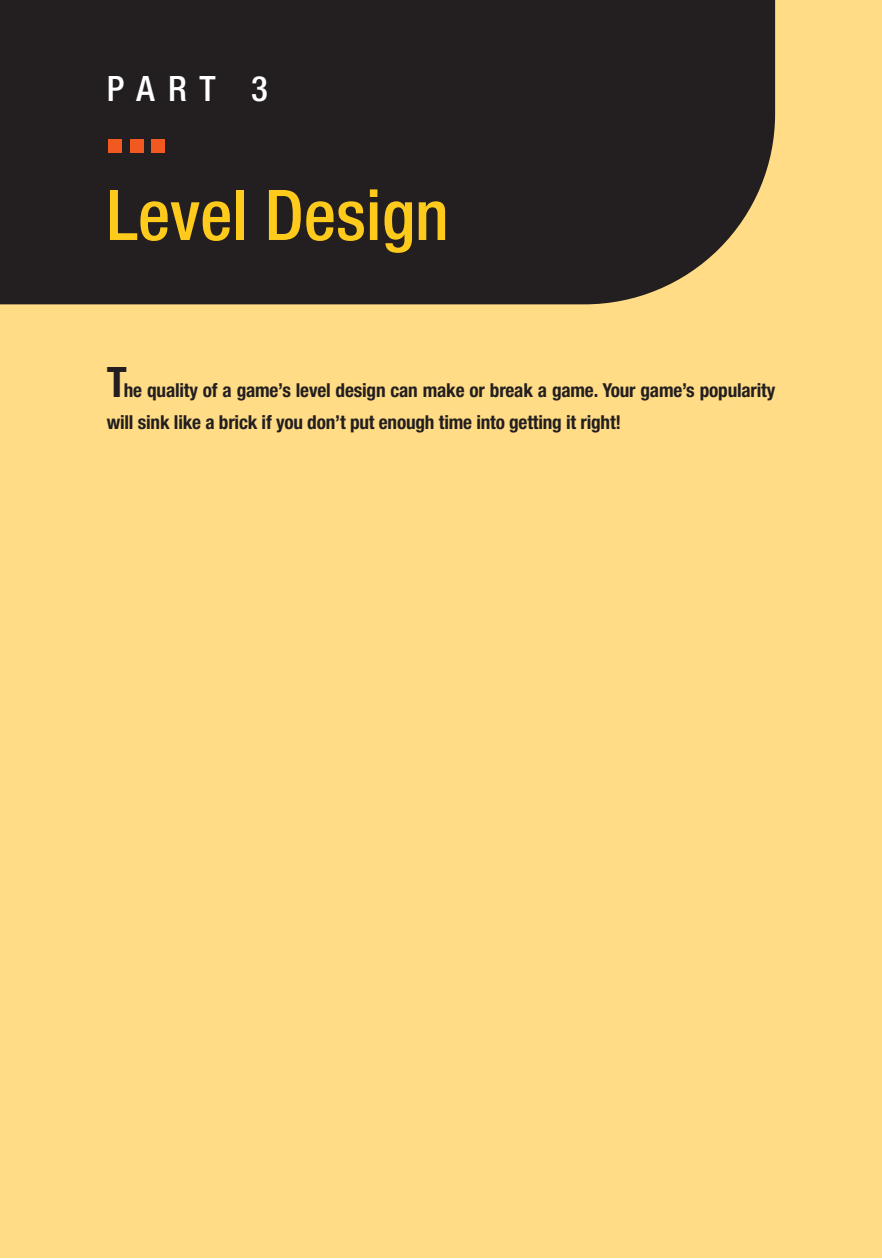
<style>
.page{position:relative;width:882px;height:1260px;background:#fff}
.page>*{position:absolute;margin:0;border:0;box-sizing:border-box;transform-origin:0 0}
.t1{font:500 condensed 70px "Helvetica Neue";color:#fecb1d}
.t2{font:500 condensed 35px "Helvetica Neue";color:#fff}
.t3{font:700 condensed 19.25px/31.5px "Helvetica Neue";letter-spacing:-.01em;color:#231f20}
.s1{font-size:42px}
</style>
<div class="page">
<div style="left:0;top:0;width:882px;height:1258px;background:#ffdc85"></div>
<div style="left:0;top:0;width:775px;height:304px;background:#231f20"></div>
<div style="left:130px;top:139px;width:14px;height:14px;background:#f15921"></div>
<div style="left:151px;top:139px;width:14px;height:14px;background:#f15921"></div>
<div style="left:108px;top:139px;width:14px;height:14px;background:#f15921"></div>
<h2 class="t2" style="left:107px;top:76px;width:163px">PART 3</h2>
<h1 class="t1" style="left:107px;top:190px;width:344px">Level Design</h1>
<p class="t3" style="left:107px;top:377px;width:670px"><span class="s1">T</span>he quality of a game’s level design can make or break a game. Your game’s popularity will sink like a brick if you don’t put enough time into getting it right!</p>
</div>
